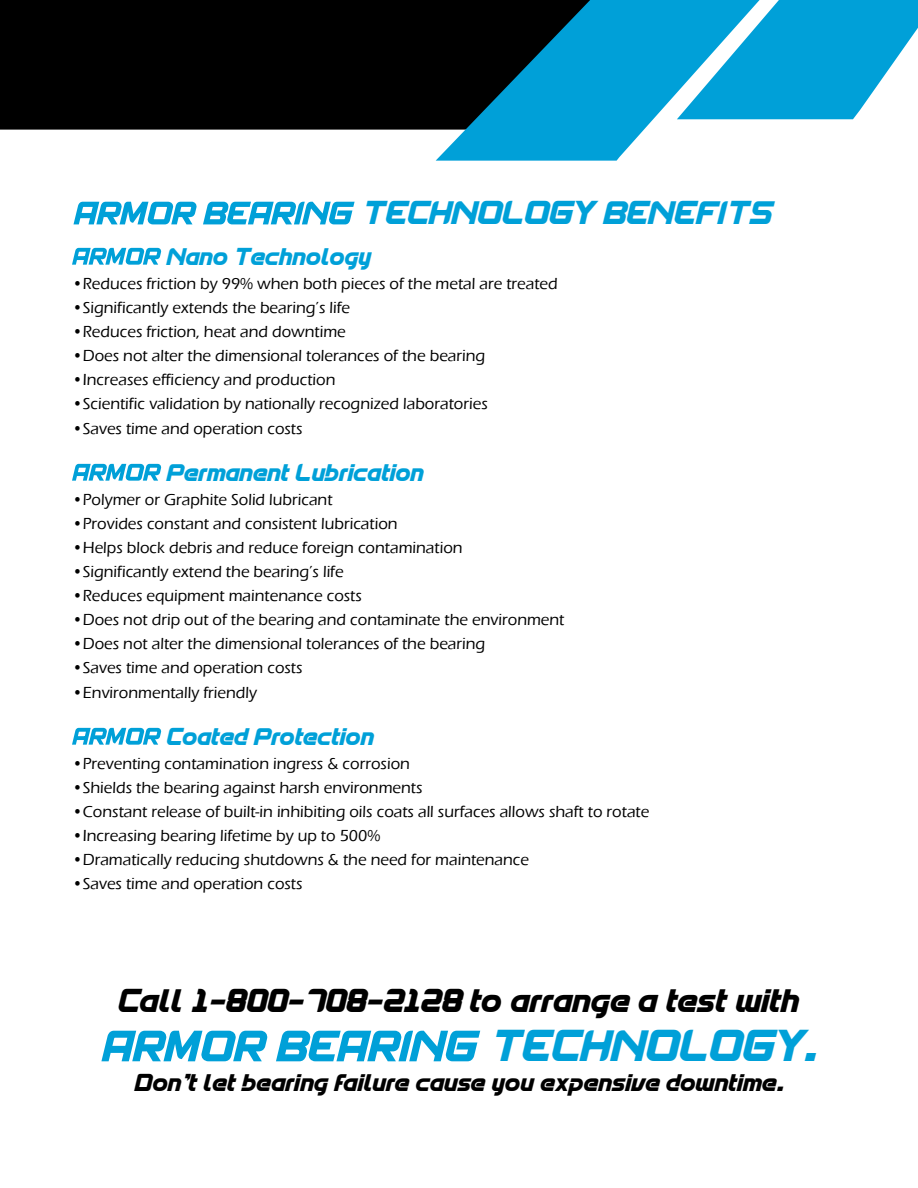
<style>
.page{position:relative;width:918px;height:1188px;background:#fff}
.page>*{position:absolute;margin:0;border:0;box-sizing:border-box;transform-origin:0 0}
.t1{font:46.5px "Spantaran";color:#00a0d8}
.t2{font:34.5px "Spantaran";color:#000}
.t3{font:34.5px "Spantaran";color:#00a0d8}
.t4{font:25.5px "Spantaran";color:#00a0d8}
.t5{font:25.5px "Spantaran";color:#000}
.t6{font:500 16.5px "Eras ITC";color:#000}
</style>
<div class="page">
<div style="left:0;top:0;width:436px;height:130px;background:#000"></div>
<svg style="left:74px;top:202px;width:281px;height:22px"></svg>
<svg style="left:436px;top:0;width:324px;height:161px;background:#2480a1"></svg>
<svg style="left:677px;top:0;width:241px;height:119px"></svg>
<svg style="left:101px;top:1031px;width:379px;height:30px"></svg>
<svg style="left:72px;top:248px;width:89px;height:17px"></svg>
<svg style="left:72px;top:464px;width:89px;height:17px"></svg>
<svg style="left:72px;top:728px;width:89px;height:17px"></svg>
<h2 class="t3" style="left:363px;top:192px;width:141px">Technolo</h2>
<h2 class="t3" style="left:550px;top:192px;width:224px">gy Benefits</h2>
<h3 class="t4" style="left:167px;top:241px;width:206px">Nano Technology</h3>
<p class="t6" style="left:72px;top:274px;width:487px">•Reduces friction by 99% when both pieces of the metal are treated</p>
<p class="t6" style="left:72px;top:298px;width:280px">•Significantly extends the bearing’s life</p>
<p class="t6" style="left:72px;top:322px;width:275px">•Reduces friction, heat and downtime</p>
<p class="t6" style="left:72px;top:346px;width:415px">•Does not alter the dimensional tolerances of the bearing</p>
<p class="t6" style="left:72px;top:370px;width:265px">•Increases efficiency and production</p>
<p class="t6" style="left:72px;top:394px;width:417px">•Scientific validation by nationally recognized laboratories</p>
<p class="t6" style="left:72px;top:419px;width:232px">•Saves time and operation costs</p>
<h3 class="t4" style="left:167px;top:457px;width:260px">Permanent Lubrication</h3>
<p class="t6" style="left:72px;top:490px;width:262px">•Polymer or Graphite Solid lubricant</p>
<p class="t6" style="left:72px;top:514px;width:327px">•Provides constant and consistent lubrication</p>
<p class="t6" style="left:72px;top:538px;width:392px">•Helps block debris and reduce foreign contamination</p>
<p class="t6" style="left:72px;top:562px;width:273px">•Significantly extend the bearing’s life</p>
<p class="t6" style="left:72px;top:586px;width:291px">•Reduces equipment maintenance costs</p>
<p class="t6" style="left:72px;top:610px;width:494px">•Does not drip out of the bearing and contaminate the environment</p>
<p class="t6" style="left:72px;top:634px;width:415px">•Does not alter the dimensional tolerances of the bearing</p>
<p class="t6" style="left:72px;top:658px;width:232px">•Saves time and operation costs</p>
<p class="t6" style="left:72px;top:684px;width:186px">•Environmentally friendly</p>
<h3 class="t4" style="left:167px;top:721px;width:210px">Coated Protection</h3>
<p class="t6" style="left:72px;top:754px;width:339px">•Preventing contamination ingress &amp; corrosion</p>
<p class="t6" style="left:72px;top:778px;width:352px">•Shields the bearing against harsh environments</p>
<p class="t6" style="left:72px;top:802px;width:579px">•Constant release of built-in inhibiting oils coats all surfaces allows shaft to rotate</p>
<p class="t6" style="left:72px;top:826px;width:310px">•Increasing bearing lifetime by up to 500%</p>
<p class="t6" style="left:72px;top:850px;width:459px">•Dramatically reducing shutdowns &amp; the need for maintenance</p>
<p class="t6" style="left:72px;top:874px;width:232px">•Saves time and operation costs</p>
<h2 class="t2" style="left:119px;top:980px;width:683px">Call 1-800-708-2128 to arrange a test with</h2>
<h1 class="t1" style="left:492px;top:1018px;width:189px">Technolo</h1>
<h1 class="t1" style="left:744px;top:1018px;width:76px">gy.</h1>
<h3 class="t5" style="left:135px;top:1068px;width:651px">Don’t let bearing failure cause you expensive downtime.</h3>
</div>
